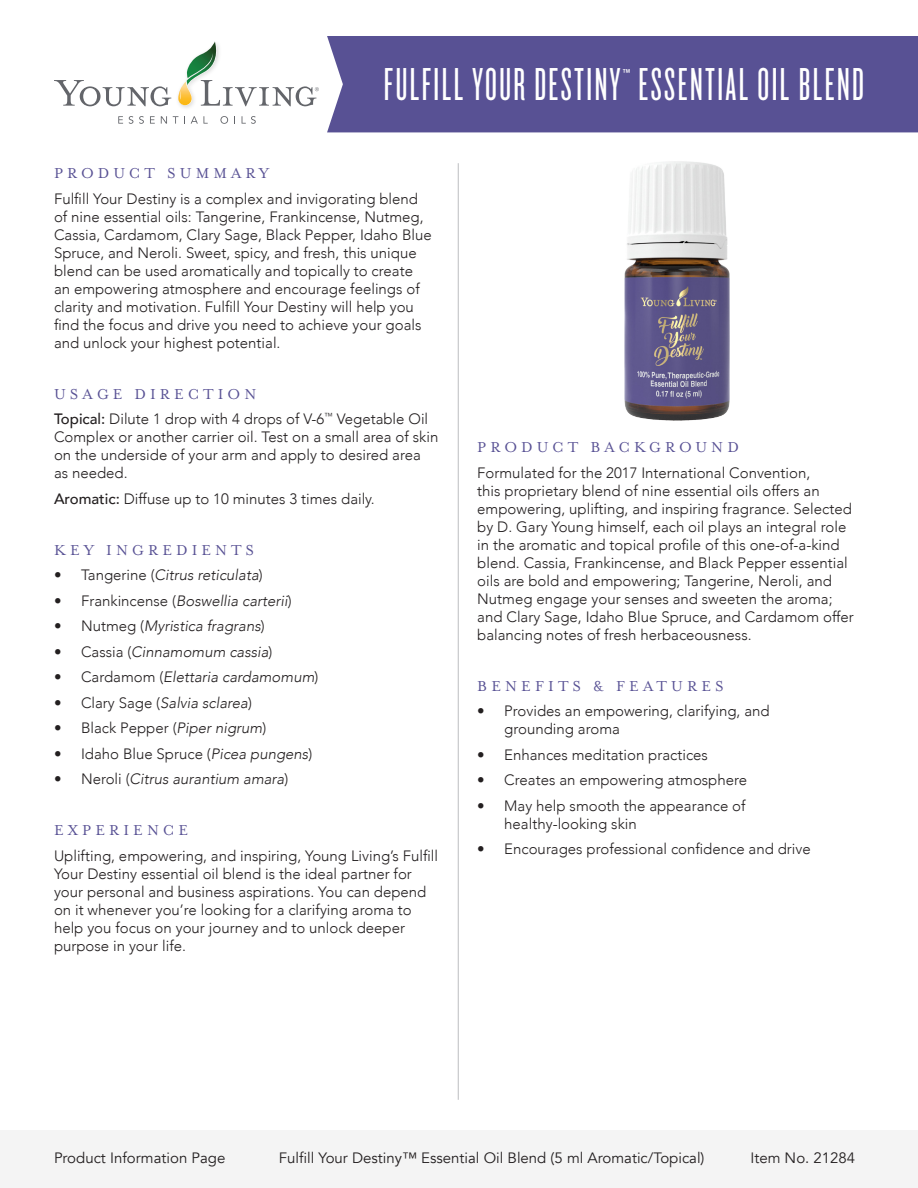
<style>
.page{position:relative;width:918px;height:1188px;background:#fff}
.page>*{position:absolute;margin:0;border:0;box-sizing:border-box;transform-origin:0 0}
.t1{font:48px "Knockout 26 Junior Flywght";letter-spacing:.05em;color:#fff}
.t2{font:16.5px "Mrs Eaves OT";letter-spacing:.25em;color:#585194}
.t3{font:300 15px/18px "Avenir";color:#231f20}
.t4{font:italic 300 15px "Avenir";color:#231f20}
.t5{font:15px "Avenir";color:#231f20}
.s1{font-weight:500}
.s2{font-style:normal}
.s3{font-style:italic}
</style>
<div class="page">
<div style="left:0;top:1130px;width:918px;height:58px;background:#f4f4f4"></div>
<img style="left:181px;top:106px;width:10px;height:2px">
<svg style="left:118px;top:116px;width:5px;height:8px"></svg>
<svg style="left:129px;top:116px;width:4px;height:8px"></svg>
<svg style="left:139px;top:116px;width:5px;height:8px"></svg>
<svg style="left:150px;top:116px;width:5px;height:8px"></svg>
<svg style="left:161px;top:116px;width:6px;height:8px"></svg>
<svg style="left:173px;top:116px;width:5px;height:8px"></svg>
<svg style="left:191px;top:116px;width:17px;height:8px"></svg>
<svg style="left:220px;top:116px;width:8px;height:8px"></svg>
<svg style="left:242px;top:116px;width:14px;height:8px"></svg>
<svg style="left:54px;top:41px;width:265px;height:65px"></svg>
<div style="left:327px;top:36px;width:591px;height:96px;background:#585194"></div>
<hr style="left:458px;top:163px;width:1px;height:937px;background:#bcbdc0">
<img style="left:624px;top:161px;width:106px;height:260px">
<p class="t1" style="left:384px;top:58px;width:482px">FULFILL YOUR DESTINY<sup>™</sup> ESSENTIAL OIL BLEND</p>
<p class="t2" style="left:54px;top:164px;width:217px">PRODUCT SUMMARY</p>
<p class="t3" style="left:54px;top:190px;width:379px">Fulfill Your Destiny is a complex and invigorating blend of nine essential oils: Tangerine, Frankincense, Nutmeg, Cassia, Cardamom, Clary Sage, Black Pepper, Idaho Blue Spruce, and Neroli. Sweet, spicy, and fresh, this unique blend can be used aromatically and topically to create an empowering atmosphere and encourage feelings of clarity and motivation. Fulfill Your Destiny will help you find the focus and drive you need to achieve your goals and unlock your highest potential.</p>
<p class="t2" style="left:54px;top:385px;width:204px">USAGE DIRECTION</p>
<p class="t3" style="left:54px;top:410px;width:386px"><span class="s1">Topical:</span> Dilute 1 drop with 4 drops of V-6<sup>™</sup> Vegetable Oil Complex or another carrier oil. Test on a small area of skin on the underside of your arm and apply to desired area as needed.</p>
<p class="t3" style="left:54px;top:490px;width:322px"><span class="s1">Aromatic:</span> Diffuse up to 10 minutes 3 times daily.</p>
<p class="t2" style="left:54px;top:541px;width:202px">KEY INGREDIENTS</p>
<p class="t4" style="left:54px;top:566px;width:210px"><span class="s2">• Tangerine (</span>Citrus reticulata<span class="s2">)</span></p>
<p class="t4" style="left:54px;top:592px;width:239px"><span class="s2">• Frankincense (</span>Boswellia carterii<span class="s2">)</span></p>
<p class="t4" style="left:54px;top:617px;width:212px"><span class="s2">• Nutmeg (</span>Myristica fragrans<span class="s2">)</span></p>
<p class="t4" style="left:54px;top:643px;width:220px"><span class="s2">• Cassia (</span>Cinnamomum cassia<span class="s2">)</span></p>
<p class="t4" style="left:54px;top:668px;width:266px"><span class="s2">• Cardamom (</span>Elettaria cardamomum<span class="s2">)</span></p>
<p class="t4" style="left:54px;top:694px;width:199px"><span class="s2">• Clary Sage (</span>Salvia sclarea<span class="s2">)</span></p>
<p class="t3" style="left:54px;top:719px;width:214px">• Black Pepper (<span class="s3">Piper nigrum</span>)</p>
<p class="t3" style="left:54px;top:745px;width:260px">• Idaho Blue Spruce (<span class="s3">Picea pungens</span>)</p>
<p class="t4" style="left:54px;top:770px;width:236px"><span class="s2">• Neroli (</span>Citrus aurantium amara<span class="s2">)</span></p>
<p class="t2" style="left:54px;top:821px;width:136px">EXPERIENCE</p>
<p class="t3" style="left:54px;top:847px;width:386px">Uplifting, empowering, and inspiring, Young Living’s Fulfill Your Destiny essential oil blend is the ideal partner for your personal and business aspirations. You can depend on it whenever you’re looking for a clarifying aroma to help you focus on your journey and to unlock deeper purpose in your life.</p>
<p class="t2" style="left:477px;top:439px;width:263px">PRODUCT BACKGROUND</p>
<p class="t3" style="left:477px;top:464px;width:378px">Formulated for the 2017 International Convention,<br>this proprietary blend of nine essential oils offers an empowering, uplifting, and inspiring fragrance. Selected by D. Gary Young himself, each oil plays an integral role in the aromatic and topical profile of this one-of-a-kind blend. Cassia, Frankincense, and Black Pepper essential oils are bold and empowering; Tangerine, Neroli, and Nutmeg engage your senses and sweeten the aroma; and Clary Sage, Idaho Blue Spruce, and Cardamom offer balancing notes of fresh herbaceousness.</p>
<p class="t2" style="left:477px;top:677px;width:248px">BENEFITS &amp; FEATURES</p>
<p class="t3" style="left:504px;top:702px;width:267px;text-indent:-27px">• Provides an empowering, clarifying, and grounding aroma</p>
<p class="t3" style="left:477px;top:746px;width:232px">• Enhances meditation practices</p>
<p class="t3" style="left:477px;top:771px;width:271px">• Creates an empowering atmosphere</p>
<p class="t3" style="left:504px;top:797px;width:243px;text-indent:-27px">• May help smooth the appearance of healthy-looking skin</p>
<p class="t3" style="left:477px;top:840px;width:335px">• Encourages professional confidence and drive</p>
<p class="t5" style="left:54px;top:1148px;width:173px">Product Information Page</p>
<p class="t5" style="left:279px;top:1148px;width:427px">Fulfill Your Destiny™ Essential Oil Blend (5 ml Aromatic/Topical)</p>
<p class="t5" style="left:750px;top:1148px;width:106px">Item No. 21284</p>
</div>
